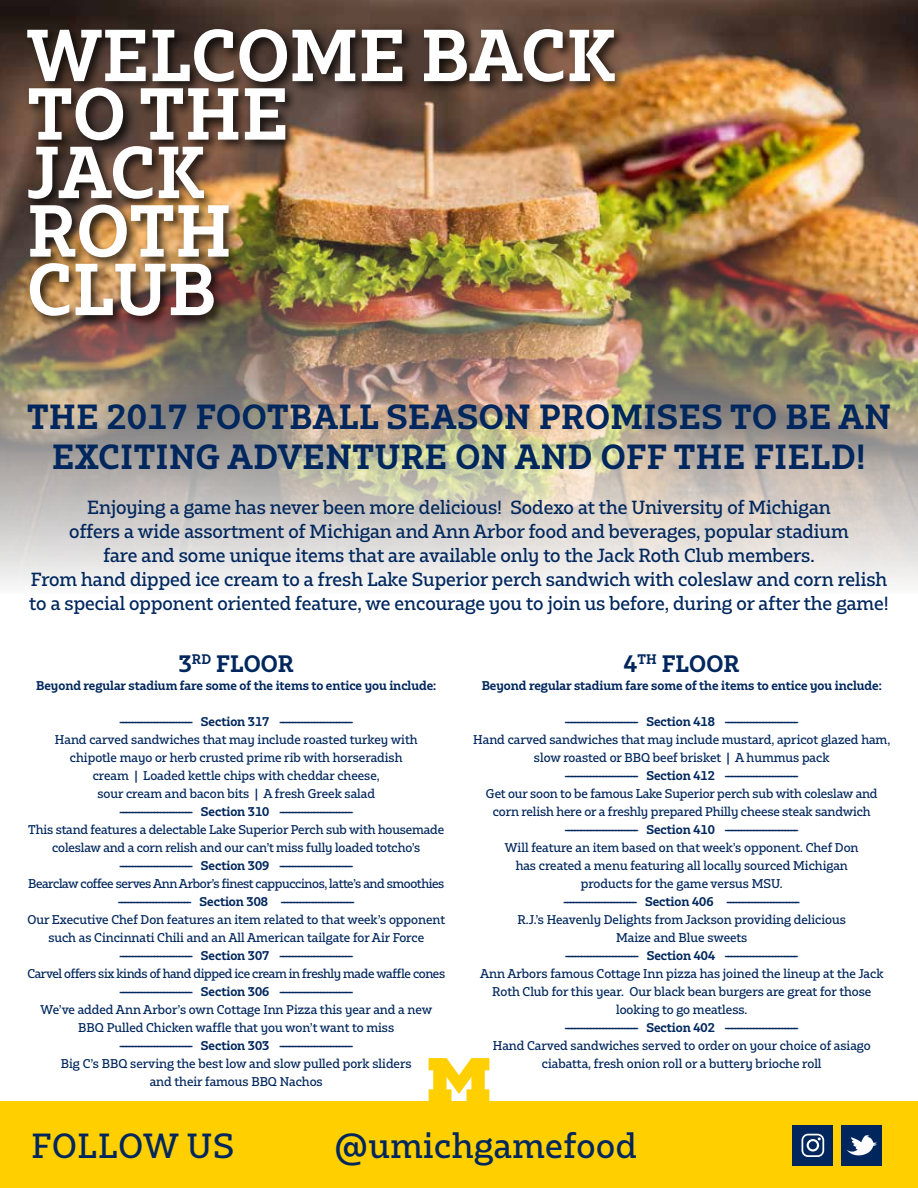
<style>
.page{position:relative;width:918px;height:1188px;background:#fff}
.page>*{position:absolute;margin:0;border:0;box-sizing:border-box;transform-origin:0 0}
.t1{font:700 69.45px/58.5px "Bw Glenn Slab";letter-spacing:.01em;color:#fff}
.t2{font:700 33px/39.6px "Bw Glenn Slab";letter-spacing:.02em;color:#00275d;text-align:center}
.t3{font:500 33px "Bw Glenn Slab";letter-spacing:.02em;color:#00275d}
.t4{font:700 22.5px "Bw Glenn Slab";letter-spacing:.005em;color:#00275d}
.t5{font:500 18px/24px "Bw Glenn Slab";color:#00275d;text-align:center}
.t6{font:500 12px/18px "Bw Glenn Slab";color:#00275d;text-align:center}
.t7{font:700 12px "Bw Glenn Slab";color:#00275d}
.t8{font:500 12px "Bw Glenn Slab";letter-spacing:-.03em;color:#00275d}
</style>
<div class="page">
<img style="left:0;top:0;width:918px;height:585px">
<div style="left:0;top:1102px;width:918px;height:86px;background:#ffcf00"></div>
<svg style="left:429px;top:1058px;width:60px;height:44px"></svg>
<div style="left:24px;top:26px;width:604px;height:303px;background:#000;opacity:.75"></div>
<div style="left:793px;top:1125px;width:40px;height:40px;background:#00275d"></div>
<svg style="left:802px;top:1134px;width:22px;height:23px"></svg>
<div style="left:842px;top:1125px;width:40px;height:41px;background:#00275d"></div>
<svg style="left:847px;top:1135px;width:30px;height:21px"></svg>
<h1 class="t1" style="left:27px;top:24px;width:589px">WELCOME BACK<br>TO THE<br>JACK<br>ROTH<br>CLUB</h1>
<h2 class="t2" style="left:27px;top:396px;width:865px">THE 2017 FOOTBALL SEASON PROMISES TO BE AN<br>EXCITING ADVENTURE ON AND OFF THE FIELD!</h2>
<p class="t5" style="left:29px;top:495px;width:861px">Enjoying a game has never been more delicious! Sodexo at the University of Michigan<br>offers a wide assortment of Michigan and Ann Arbor food and beverages, popular stadium<br>fare and some unique items that are available only to the Jack Roth Club members.<br>From hand dipped ice cream to a fresh Lake Superior perch sandwich with coleslaw and corn relish to a special opponent oriented feature, we encourage you to join us before, during or after the game!</p>
<h3 class="t4" style="left:179px;top:649px;width:117px">3<sup>RD</sup> FLOOR</h3>
<p class="t7" style="left:36px;top:677px;width:402px">Beyond regular stadium fare some of the items to entice you include:</p>
<p class="t7" style="left:119px;top:713px;width:236px">----------------------- S e c t i o n 3 1 7 -----------------------</p>
<p class="t6" style="left:55px;top:730px;width:364px">Hand carved sandwiches that may include roasted turkey with chipotle mayo or herb crusted prime rib with horseradish cream | Loaded kettle chips with cheddar cheese,<br>sour cream and bacon bits | A fresh Greek salad</p>
<p class="t7" style="left:119px;top:803px;width:236px">----------------------- S e c t i o n 3 1 0 -----------------------</p>
<p class="t6" style="left:28px;top:820px;width:418px">This stand features a delectable Lake Superior Perch sub with housemade coleslaw and a corn relish and our can’t miss fully loaded totcho’s</p>
<p class="t7" style="left:119px;top:857px;width:236px">----------------------- S e c t i o n 3 0 9 -----------------------</p>
<p class="t8" style="left:28px;top:875px;width:418px">Bearclaw coffee serves Ann Arbor’s finest cappuccinos, latte’s and smoothies</p>
<p class="t7" style="left:118px;top:893px;width:239px">----------------------- S e c t i o n 3 0 8 -----------------------</p>
<p class="t6" style="left:27px;top:910px;width:419px">Our Executive Chef Don features an item related to that week’s opponent such as Cincinnati Chili and an All American tailgate for Air Force</p>
<p class="t7" style="left:119px;top:947px;width:236px">----------------------- S e c t i o n 3 0 7 -----------------------</p>
<p class="t8" style="left:27px;top:965px;width:419px">Carvel offers six kinds of hand dipped ice cream in freshly made waffle cones</p>
<p class="t7" style="left:119px;top:983px;width:236px">----------------------- S e c t i o n 3 0 6 -----------------------</p>
<p class="t6" style="left:41px;top:1000px;width:393px">We’ve added Ann Arbor’s own Cottage Inn Pizza this year and a new<br>BBQ Pulled Chicken waffle that you won’t want to miss</p>
<p class="t7" style="left:119px;top:1037px;width:236px">----------------------- S e c t i o n 3 0 3 -----------------------</p>
<p class="t6" style="left:61px;top:1054px;width:352px">Big C’s BBQ serving the best low and slow pulled pork sliders and their famous BBQ Nachos</p>
<h3 class="t4" style="left:624px;top:649px;width:117px">4<sup>TH</sup> FLOOR</h3>
<p class="t7" style="left:482px;top:677px;width:402px">Beyond regular stadium fare some of the items to entice you include:</p>
<p class="t7" style="left:565px;top:713px;width:236px">----------------------- S e c t i o n 4 1 8 -----------------------</p>
<p class="t6" style="left:473px;top:730px;width:418px">Hand carved sandwiches that may include mustard, apricot glazed ham, slow roasted or BBQ beef brisket | A hummus pack</p>
<p class="t7" style="left:565px;top:767px;width:236px">----------------------- S e c t i o n 4 1 2 -----------------------</p>
<p class="t6" style="left:486px;top:784px;width:393px">Get our soon to be famous Lake Superior perch sub with coleslaw and corn relish here or a freshly prepared Philly cheese steak sandwich</p>
<p class="t7" style="left:565px;top:821px;width:236px">----------------------- S e c t i o n 4 1 0 -----------------------</p>
<p class="t6" style="left:505px;top:838px;width:355px">Will feature an item based on that week’s opponent. Chef Don has created a menu featuring all locally sourced Michigan products for the game versus MSU.</p>
<p class="t7" style="left:563px;top:893px;width:239px">----------------------- S e c t i o n 4 0 6 -----------------------</p>
<p class="t6" style="left:518px;top:910px;width:330px">R.J.’s Heavenly Delights from Jackson providing delicious<br>Maize and Blue sweets</p>
<p class="t7" style="left:565px;top:947px;width:235px">----------------------- S e c t i o n 4 0 4 -----------------------</p>
<p class="t6" style="left:480px;top:964px;width:405px">Ann Arbors famous Cottage Inn pizza has joined the lineup at the Jack<br>Roth Club for this year. Our black bean burgers are great for those looking to go meatless.</p>
<p class="t7" style="left:565px;top:1019px;width:236px">----------------------- S e c t i o n 4 0 2 -----------------------</p>
<p class="t6" style="left:493px;top:1036px;width:379px">Hand Carved sandwiches served to order on your choice of asiago ciabatta, fresh onion roll or a buttery brioche roll</p>
<h2 class="t3" style="left:31px;top:1124px;width:204px">FOLLOW US</h2>
<h2 class="t3" style="left:335px;top:1124px;width:303px">@umichgamefood</h2>
</div>
